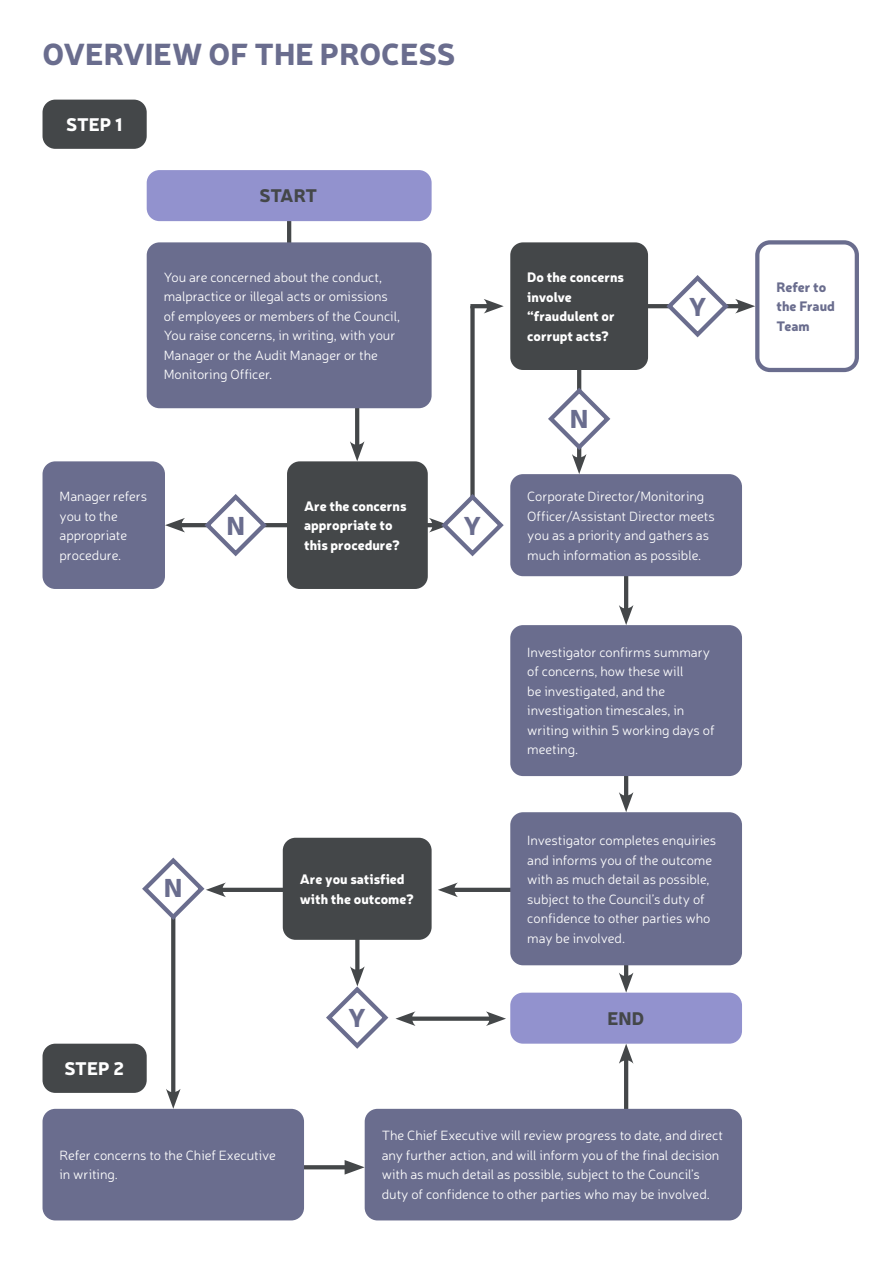
<style>
.page{position:relative;width:893px;height:1263px;background:#fff}
.page>*{position:absolute;margin:0;border:0;box-sizing:border-box;transform-origin:0 0}
.t1{font:900 30px "Neris";color:#6a6d8e}
.t2{font:900 25.5px "Neris";color:#6a6d8e}
.t3{font:900 18px "Neris";color:#fff}
.t4{font:900 18px "Neris";letter-spacing:-.01em;color:#444749}
.t5{font:300 13.5px/19.5px "Neris";color:#fff}
.t6{font:900 13.5px/19.5px "Neris";color:#fff}
.t7{font:900 13.5px/19.5px "Neris";letter-spacing:-.005em;color:#6a6d8e}
</style>
<div class="page">
<hr style="left:640px;top:304px;width:103px;height:4px;background:#444749">
<svg style="left:577px;top:370px;width:4px;height:15px"></svg>
<hr style="left:624px;top:1056px;width:4px;height:68px;background:#444749">
<svg style="left:619px;top:1044px;width:14px;height:20px"></svg>
<hr style="left:624px;top:912px;width:4px;height:68px;background:#444749">
<svg style="left:619px;top:972px;width:14px;height:21px"></svg>
<hr style="left:624px;top:731px;width:4px;height:69px;background:#444749">
<svg style="left:619px;top:792px;width:14px;height:20px"></svg>
<hr style="left:450px;top:888px;width:120px;height:4px;background:#444749">
<svg style="left:438px;top:882px;width:20px;height:15px"></svg>
<hr style="left:287px;top:196px;width:4px;height:153px;background:#444749">
<svg style="left:355px;top:940px;width:4px;height:26px"></svg>
<svg style="left:304px;top:1165px;width:41px;height:4px"></svg>
<svg style="left:345px;top:1160px;width:20px;height:14px"></svg>
<svg style="left:171px;top:923px;width:4px;height:166px"></svg>
<svg style="left:166px;top:1089px;width:15px;height:20px"></svg>
<div style="left:408px;top:1016px;width:86px;height:5px;background:#444749"></div>
<svg style="left:486px;top:1011px;width:20px;height:15px"></svg>
<hr style="left:218px;top:888px;width:120px;height:4px;background:#444749">
<div style="left:470px;top:306px;width:5px;height:221px;background:#444749"></div>
<hr style="left:470px;top:304px;width:21px;height:4px;background:#444749">
<svg style="left:484px;top:299px;width:20px;height:14px"></svg>
<hr style="left:355px;top:306px;width:4px;height:143px;background:#444749">
<svg style="left:350px;top:441px;width:14px;height:20px"></svg>
<hr style="left:177px;top:523px;width:260px;height:4px;background:#444749">
<svg style="left:165px;top:518px;width:20px;height:14px"></svg>
<hr style="left:624px;top:544px;width:4px;height:69px;background:#444749">
<svg style="left:619px;top:605px;width:14px;height:20px"></svg>
<div style="left:147px;top:170px;width:285px;height:51px;background:#9292ce;border-radius:13px"></div>
<div style="left:147px;top:242px;width:285px;height:166px;background:#6a6d8e;border-radius:13px"></div>
<div style="left:510px;top:474px;width:232px;height:102px;background:#6a6d8e;border-radius:13px"></div>
<div style="left:510px;top:625px;width:232px;height:151px;background:#6a6d8e;border-radius:13px"></div>
<div style="left:510px;top:812px;width:232px;height:153px;background:#6a6d8e;border-radius:13px"></div>
<div style="left:365px;top:1109px;width:377px;height:111px;background:#6a6d8e;border-radius:13px"></div>
<div style="left:287px;top:461px;width:141px;height:128px;background:#444749;border-radius:13px"></div>
<div style="left:43px;top:461px;width:122px;height:128px;background:#6a6d8e;border-radius:13px"></div>
<div style="left:510px;top:242px;width:138px;height:128px;background:#444749;border-radius:13px"></div>
<div style="left:755px;top:240px;width:104px;height:132px;border:4px solid #6a6d8e;border-radius:13px"></div>
<div style="left:283px;top:838px;width:149px;height:102px;background:#444749;border-radius:13px"></div>
<div style="left:43px;top:1109px;width:261px;height:111px;background:#6a6d8e;border-radius:13px"></div>
<svg style="left:201px;top:494px;width:69px;height:63px"></svg>
<svg style="left:429px;top:491px;width:75px;height:66px"></svg>
<svg style="left:548px;top:385px;width:63px;height:89px"></svg>
<svg style="left:663px;top:275px;width:92px;height:63px"></svg>
<svg style="left:142px;top:857px;width:84px;height:66px"></svg>
<svg style="left:326px;top:966px;width:90px;height:83px"></svg>
<div style="left:510px;top:993px;width:232px;height:51px;background:#9292ce;border-radius:13px"></div>
<div style="left:43px;top:1044px;width:104px;height:49px;background:#444749;border-radius:13px"></div>
<div style="left:43px;top:100px;width:104px;height:49px;background:#444749;border-radius:13px"></div>
<h1 class="t1" style="left:43px;top:32px;width:414px">OVERVIEW OF THE PROCESS</h1>
<h3 class="t3" style="left:66px;top:111px;width:57px">STEP 1</h3>
<h3 class="t4" style="left:260px;top:183px;width:59px">START</h3>
<p class="t5" style="left:164px;top:267px;width:238px">You are concerned about the conduct, malpractice or illegal acts or omissions of employees or members of the Council, You raise concerns, in writing, with your Manager or the Audit Manager or the Monitoring Officer.</p>
<p class="t5" style="left:60px;top:486px;width:89px">Manager refers you to the appropriate procedure.</p>
<p class="t6" style="left:304px;top:495px;width:104px">Are the concerns appropriate to this procedure?</p>
<h2 class="t2" style="left:226px;top:507px;width:20px">N</h2>
<h2 class="t2" style="left:464px;top:507px;width:19px">Y</h2>
<p class="t6" style="left:527px;top:267px;width:98px">Do the concerns involve “fraudulent or corrupt acts?</p>
<p class="t7" style="left:776px;top:276px;width:60px">Refer to the Fraud<br>Team</p>
<h2 class="t2" style="left:689px;top:288px;width:19px">Y</h2>
<h2 class="t2" style="left:570px;top:400px;width:20px">N</h2>
<p class="t5" style="left:527px;top:486px;width:189px">Corporate Director/Monitoring<br>Officer/Assistant Director meets you as a priority and gathers as much information as possible.</p>
<h2 class="t2" style="left:164px;top:869px;width:20px">N</h2>
<h3 class="t3" style="left:65px;top:1055px;width:61px">STEP 2</h3>
<p class="t6" style="left:300px;top:869px;width:116px">Are you satisfied with the outcome?</p>
<p class="t5" style="left:527px;top:642px;width:189px">Investigator confirms summary of concerns, how these will<br>be investigated, and the investigation timescales, in writing within 5 working days of meeting.</p>
<p class="t5" style="left:527px;top:830px;width:190px">Investigator completes enquiries and informs you of the outcome with as much detail as possible, subject to the Council’s duty of confidence to other parties who may be involved.</p>
<h2 class="t2" style="left:348px;top:999px;width:19px">Y</h2>
<h3 class="t4" style="left:607px;top:1005px;width:38px">END</h3>
<p class="t5" style="left:60px;top:1145px;width:218px">Refer concerns to the Chief Executive in writing.</p>
<p class="t5" style="left:382px;top:1125px;width:343px">The Chief Executive will review progress to date, and direct any further action, and will inform you of the final decision with as much detail as possible, subject to the Council’s duty of confidence to other parties who may be involved.</p>
</div>
